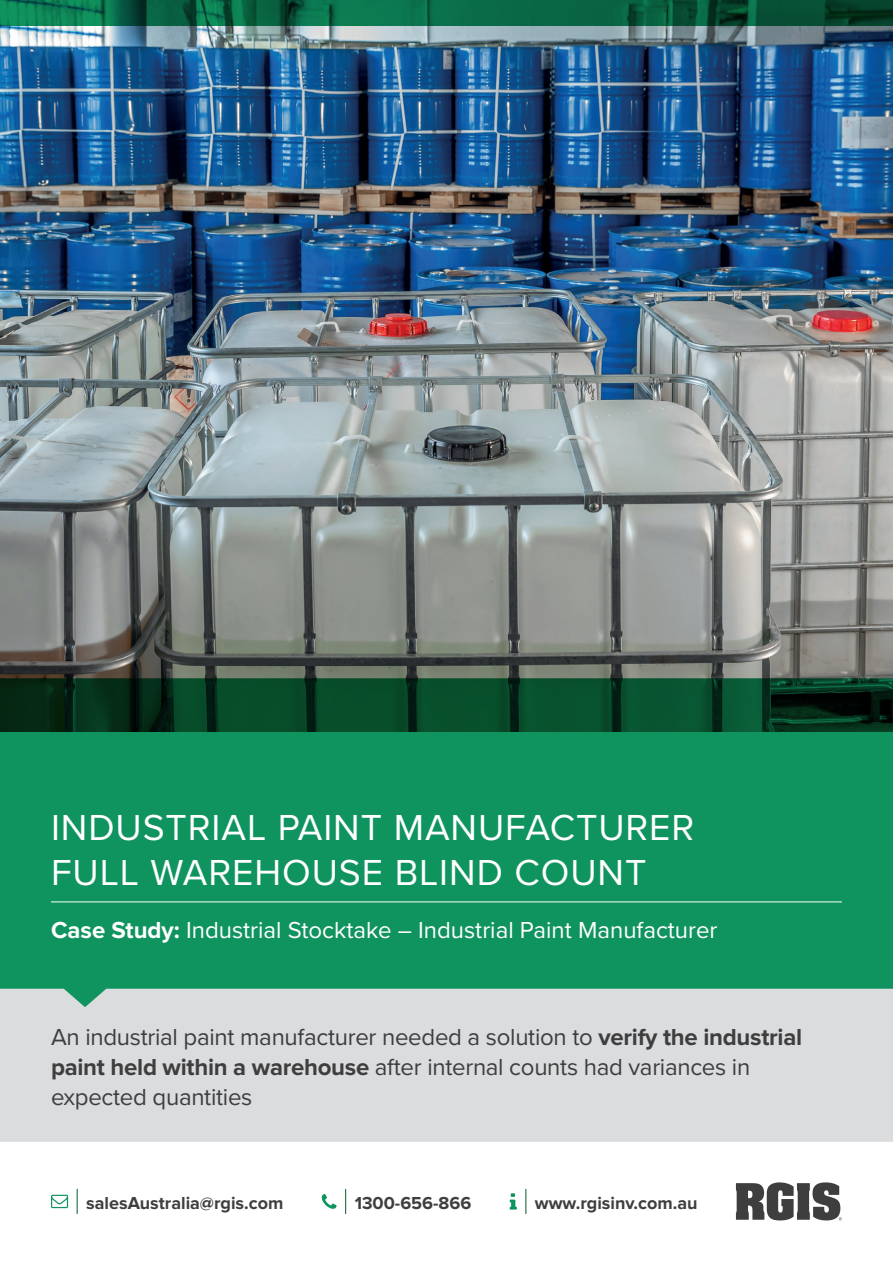
<style>
.page{position:relative;width:893px;height:1263px;background:#fff}
.page>*{position:absolute;margin:0;border:0;box-sizing:border-box;transform-origin:0 0}
.t1{font:37.5px/45px "Proxima Nova";letter-spacing:.025em;color:#fff}
.t2{font:24px/30px "Proxima Nova";letter-spacing:-.01em;color:#3e3e3f}
.t3{font:24px "Proxima Nova";color:#fff}
.t4{font:700 18px "Proxima Nova";color:#3e3e3f}
.s1{font-weight:700}
</style>
<div class="page">
<svg style="left:525px;top:1189px;width:1px;height:24px"></svg>
<svg style="left:510px;top:1193px;width:7px;height:16px"></svg>
<svg style="left:77px;top:1189px;width:1px;height:24px"></svg>
<svg style="left:51px;top:1195px;width:17px;height:13px"></svg>
<svg style="left:345px;top:1189px;width:1px;height:24px"></svg>
<svg style="left:322px;top:1194px;width:15px;height:15px"></svg>
<svg style="left:736px;top:1182px;width:106px;height:38px"></svg>
<div style="left:0;top:1007px;width:893px;height:135px;background:#dbdcde"></div>
<svg style="left:0;top:731px;width:893px;height:276px;background:#1d9867"></svg>
<img style="left:0;top:26px;width:893px;height:705px">
<hr style="left:51px;top:901px;width:791px;height:1px;background:#fff">
<svg style="left:0;top:0;width:893px;height:26px;background:#086141"></svg>
<h1 class="t1" style="left:51px;top:803px;width:645px">INDUSTRIAL PAINT MANUFACTURER<br>FULL WAREHOUSE BLIND COUNT</h1>
<p class="t3" style="left:51px;top:912px;width:668px"><span class="s1">Case Study:</span> Industrial Stocktake – Industrial Paint Manufacturer</p>
<p class="t2" style="left:51px;top:1021px;width:753px">An industrial paint manufacturer needed a solution to <span class="s1">verify the industrial paint held within a warehouse</span> after internal counts had variances in expected quantities</p>
<p class="t4" style="left:86px;top:1192px;width:199px">salesAustralia@rgis.com</p>
<p class="t4" style="left:355px;top:1192px;width:118px">1300-656-866</p>
<p class="t4" style="left:535px;top:1192px;width:164px">www.rgisinv.com.au</p>
</div>
